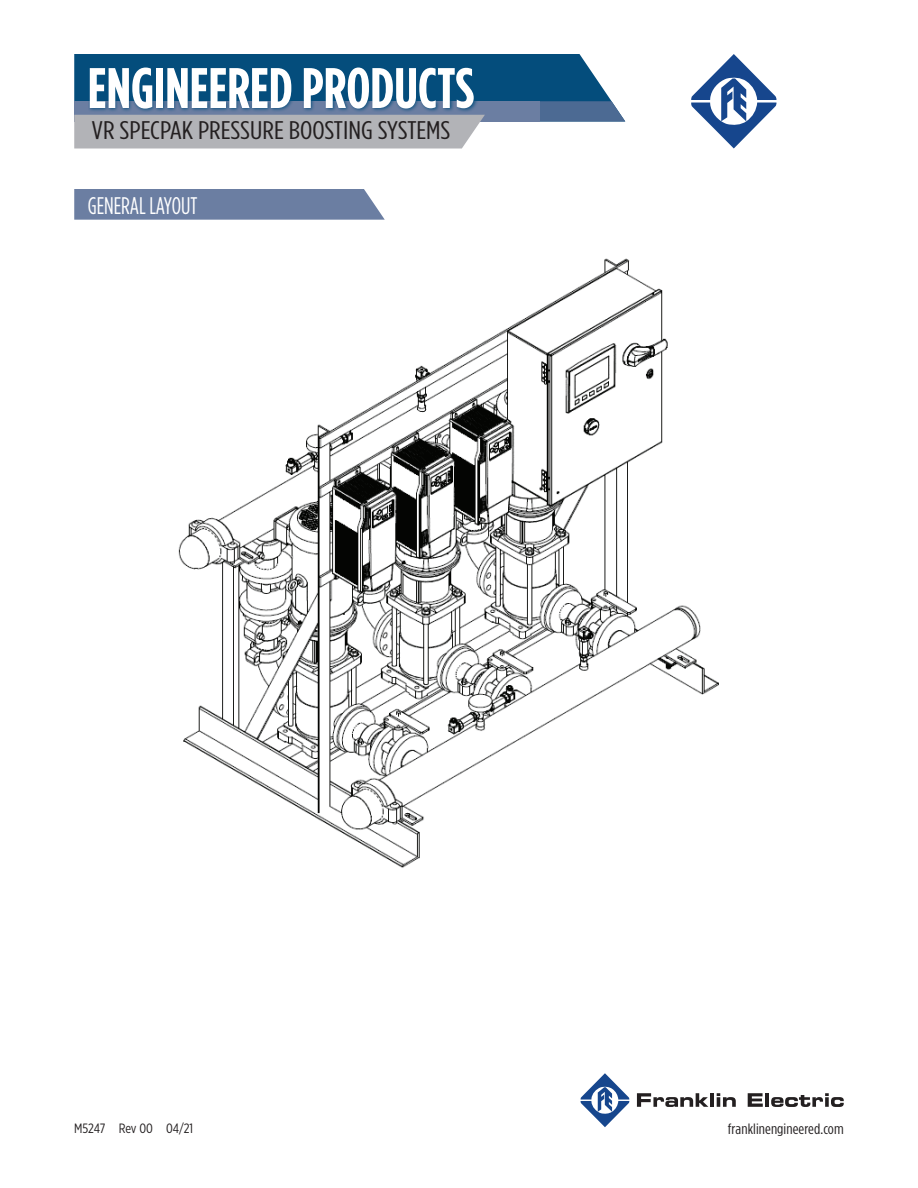
<style>
.page{position:relative;width:918px;height:1188px;background:#fff}
.page>*{position:absolute;margin:0;border:0;box-sizing:border-box;transform-origin:0 0}
.t1{font:700 57px "Gotham Condensed";color:#fff}
.t2{font:25.5px "Gotham Condensed";color:#231f20;scale:1.18 1}
.t3{font:24px "Gotham Condensed";color:#fff;scale:.95 1}
.t4{font:14.85px "Gotham Condensed";letter-spacing:.005em;color:#231f20;scale:1.11 1}
.t5{font:13.5px "Gotham X Narrow";letter-spacing:-.01em;color:#231f20}
</style>
<div class="page">
<svg style="left:637px;top:1093px;width:71px;height:14px"></svg>
<hr style="left:710px;top:1093px;width:4px;height:14px;background:#231f20">
<svg style="left:717px;top:1093px;width:19px;height:14px"></svg>
<svg style="left:748px;top:1093px;width:15px;height:14px"></svg>
<hr style="left:765px;top:1093px;width:4px;height:14px;background:#231f20">
<svg style="left:771px;top:1093px;width:73px;height:14px"></svg>
<svg style="left:581px;top:1073px;width:48px;height:54px"></svg>
<svg style="left:691px;top:54px;width:85px;height:94px"></svg>
<svg style="left:74px;top:54px;width:551px;height:94px"></svg>
<div style="left:88px;top:65px;width:390px;height:48px;background:#044d7c;opacity:.85"></div>
<svg style="left:74px;top:189px;width:311px;height:31px;background:#7183a6"></svg>
<img style="left:178px;top:258px;width:540px;height:610px">
<h1 class="t1" style="left:88px;top:55px;width:388px">ENGINEERED PRODUCTS</h1>
<p class="t2" style="left:92px;top:116px;width:306px">VR SPECPAK PRESSURE BOOSTING SYSTEMS</p>
<p class="t3" style="left:88px;top:192px;width:117px">GENERAL LAYOUT</p>
<p class="t5" style="left:74px;top:1120px;width:121px">M5247 Rev 00 04/21</p>
<p class="t4" style="left:728px;top:1120px;width:106px">franklinengineered.com</p>
</div>
